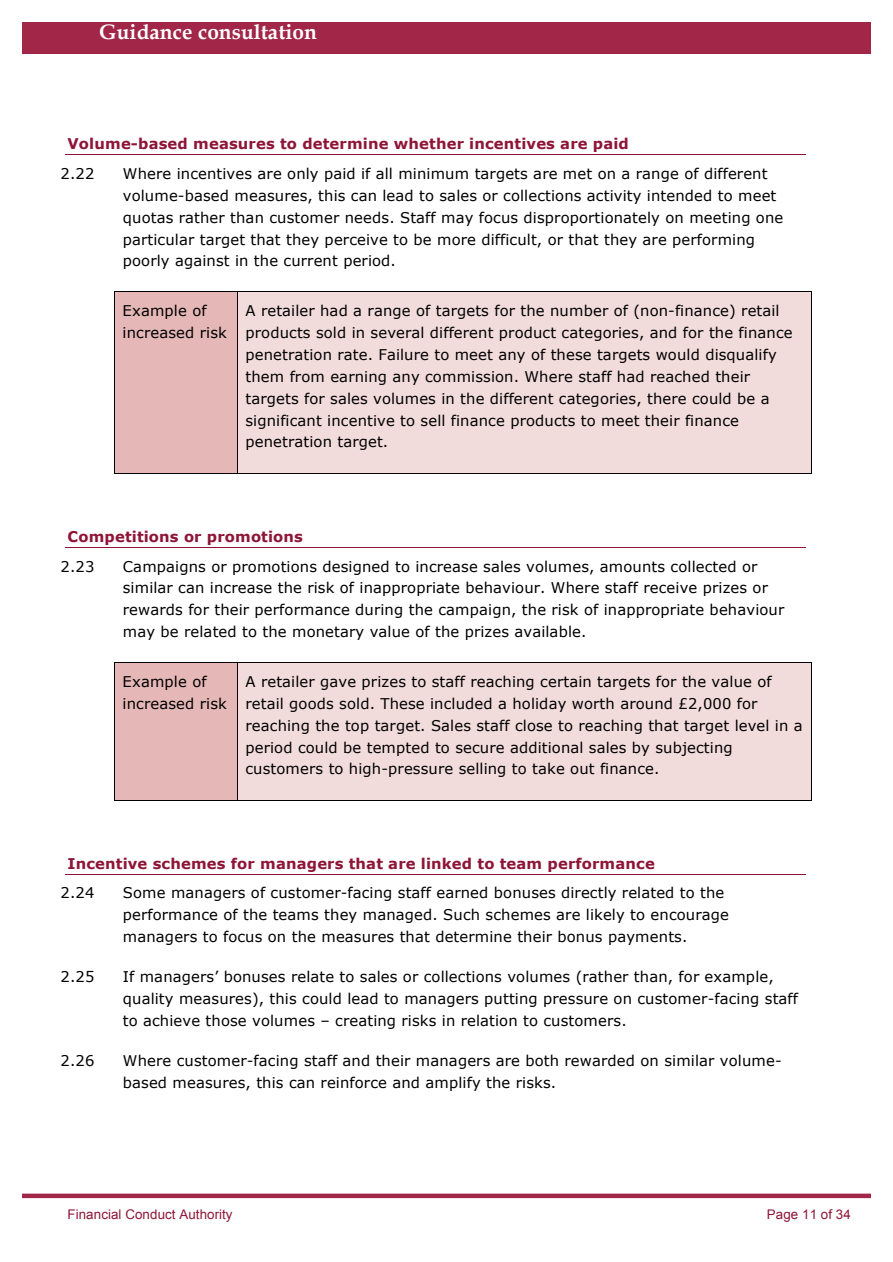
<style>
.page{position:relative;width:893px;height:1262px;background:#fff}
.page>*{position:absolute;margin:0;border:0;box-sizing:border-box;transform-origin:0 0}
.t1{font:700 20.85px "Book Antiqua";letter-spacing:.005em;color:#fff}
.t2{font:14.7px/21.9px "Verdana";letter-spacing:.01em;color:#000}
.t3{font:700 14.7px "Verdana";letter-spacing:.01em;color:#8e1537}
.t4{font:13.35px "Arial";letter-spacing:.01em;color:#8e1537}
</style>
<div class="page">
<div style="left:22px;top:1193px;width:848px;height:5px;background:#a12647"></div>
<div style="left:22px;top:22px;width:848px;height:32px;background:#a12647"></div>
<hr style="left:65px;top:154px;width:740px;height:1px;background:#8e1537">
<div style="left:115px;top:292px;width:122px;height:180px;background:#e5b8b7"></div>
<div style="left:238px;top:292px;width:573px;height:180px;background:#f2dbdb"></div>
<hr style="left:115px;top:291px;width:122px;height:1px;background:#000">
<hr style="left:238px;top:291px;width:573px;height:1px;background:#000">
<hr style="left:114px;top:292px;width:1px;height:180px;background:#000">
<hr style="left:115px;top:472px;width:122px;height:1px;background:#000">
<hr style="left:237px;top:292px;width:1px;height:180px;background:#000">
<hr style="left:238px;top:472px;width:573px;height:1px;background:#000">
<hr style="left:811px;top:292px;width:1px;height:180px;background:#000">
<hr style="left:65px;top:547px;width:740px;height:1px;background:#8e1537">
<div style="left:115px;top:663px;width:122px;height:136px;background:#e5b8b7"></div>
<div style="left:238px;top:663px;width:573px;height:136px;background:#f2dbdb"></div>
<hr style="left:115px;top:662px;width:122px;height:1px;background:#000">
<hr style="left:238px;top:662px;width:573px;height:1px;background:#000">
<hr style="left:114px;top:663px;width:1px;height:136px;background:#000">
<hr style="left:115px;top:799px;width:122px;height:1px;background:#000">
<hr style="left:237px;top:663px;width:1px;height:136px;background:#000">
<hr style="left:238px;top:799px;width:573px;height:1px;background:#000">
<hr style="left:811px;top:663px;width:1px;height:136px;background:#000">
<hr style="left:65px;top:874px;width:740px;height:1px;background:#8e1537">
<h1 class="t1" style="left:99px;top:20px;width:219px">Guidance consultation</h1>
<h1 class="t1" style="left:69px;top:25px;width:219px">Guidance consultation</h1>
<p class="t3" style="left:68px;top:134px;width:563px">Volume-based measures to determine whether incentives are paid</p>
<p class="t2" style="left:60px;top:162px;width:35px">2.22</p>
<p class="t2" style="left:123px;top:162px;width:662px">Where incentives are only paid if all minimum targets are met on a range of different volume-based measures, this can lead to sales or collections activity intended to meet quotas rather than customer needs. Staff may focus disproportionately on meeting one particular target that they perceive to be more difficult, or that they are performing poorly against in the current period.</p>
<p class="t2" style="left:123px;top:299px;width:106px">Example of increased risk</p>
<p class="t2" style="left:245px;top:299px;width:548px">A retailer had a range of targets for the number of (non-finance) retail products sold in several different product categories, and for the finance penetration rate. Failure to meet any of these targets would disqualify them from earning any commission. Where staff had reached their targets for sales volumes in the different categories, there could be a significant incentive to sell finance products to meet their finance penetration target.</p>
<p class="t3" style="left:68px;top:527px;width:237px">Competitions or promotions</p>
<p class="t2" style="left:60px;top:555px;width:35px">2.23</p>
<p class="t2" style="left:123px;top:555px;width:663px">Campaigns or promotions designed to increase sales volumes, amounts collected or similar can increase the risk of inappropriate behaviour. Where staff receive prizes or rewards for their performance during the campaign, the risk of inappropriate behaviour may be related to the monetary value of the prizes available.</p>
<p class="t2" style="left:123px;top:670px;width:106px">Example of increased risk</p>
<p class="t2" style="left:245px;top:670px;width:558px">A retailer gave prizes to staff reaching certain targets for the value of retail goods sold. These included a holiday worth around £2,000 for reaching the top target. Sales staff close to reaching that target level in a period could be tempted to secure additional sales by subjecting customers to high-pressure selling to take out finance.</p>
<p class="t3" style="left:68px;top:854px;width:589px">Incentive schemes for managers that are linked to team performance</p>
<p class="t2" style="left:60px;top:881px;width:35px">2.24</p>
<p class="t2" style="left:123px;top:881px;width:607px">Some managers of customer-facing staff earned bonuses directly related to the performance of the teams they managed. Such schemes are likely to encourage managers to focus on the measures that determine their bonus payments.</p>
<p class="t2" style="left:60px;top:965px;width:35px">2.25</p>
<p class="t2" style="left:123px;top:965px;width:676px">If managers’ bonuses relate to sales or collections volumes (rather than, for example, quality measures), this could lead to managers putting pressure on customer-facing staff to achieve those volumes – creating risks in relation to customers.</p>
<p class="t2" style="left:60px;top:1049px;width:35px">2.26</p>
<p class="t2" style="left:123px;top:1049px;width:660px">Where customer-facing staff and their managers are both rewarded on similar volume&shy;based measures, this can reinforce and amplify the risks.</p>
<p class="t4" style="left:68px;top:1206px;width:167px">Financial Conduct Authority</p>
<p class="t4" style="left:766px;top:1206px;width:85px">Page 11 of 34</p>
</div>
